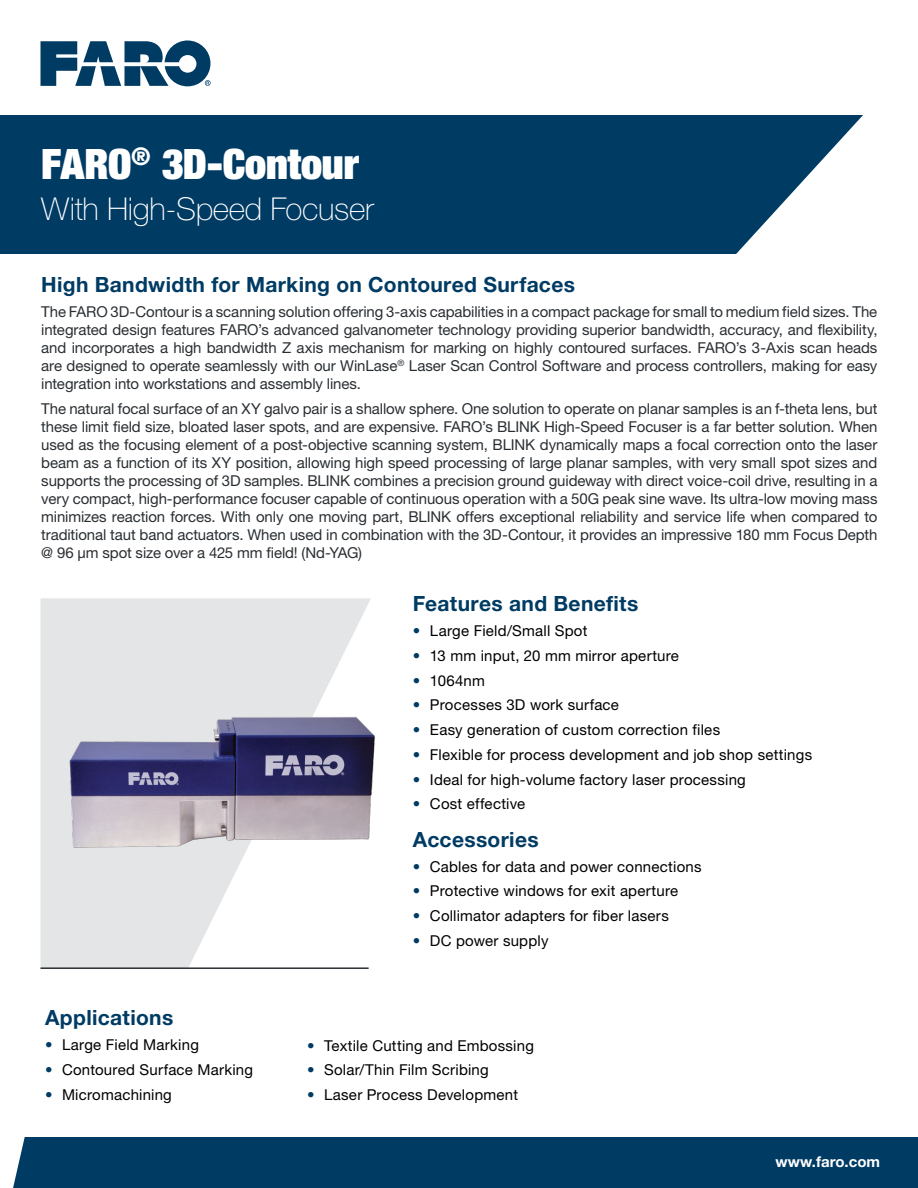
<style>
.page{position:relative;width:918px;height:1188px;background:#fff}
.page>*{position:absolute;margin:0;border:0;box-sizing:border-box;transform-origin:0 0}
.t1{font:900 condensed 42px "Helvetica Neue LTW1 G";color:#fff}
.t2{font:100 31.5px "Helvetica Neue LTW1 G";letter-spacing:-.01em;color:#fff}
.t3{font:700 21px "Helvetica Neue LTW1 G";letter-spacing:.015em;color:#003b64}
.t4{font:15px/18px "Helvetica Neue LTW1 G";letter-spacing:-.005em;color:#2a2f33;text-align:justify}
.t5{font:15px "Helvetica Neue LTW1 G";letter-spacing:.015em;color:#000}
.t6{font:15px "Arial Narrow";color:#fff}
.t7{font:700 15px "Helvetica Neue LTW1 G";color:#fff}
.s1{color:#003b64}
</style>
<div class="page">
<svg style="left:40px;top:41px;width:171px;height:45px"></svg>
<div style="left:0;top:116px;width:918px;height:138px;background:#003b64"></div>
<svg style="left:635px;top:115px;width:283px;height:139px"></svg>
<svg style="left:40px;top:598px;width:331px;height:369px;fill:#e4e5e6"></svg>
<div style="left:0;top:1138px;width:918px;height:50px;background:#003b64"></div>
<svg style="left:0;top:1137px;width:29px;height:51px"></svg>
<hr style="left:40px;top:967px;width:329px;height:2px;background:#2a2f33">
<img style="left:52px;top:712px;width:323px;height:149px">
<h1 class="t1" style="left:41px;top:136px;width:319px">FARO<sup>®</sup> 3D-Contour</h1>
<h2 class="t2" style="left:41px;top:191px;width:334px">With High-Speed Focuser</h2>
<h3 class="t3" style="left:41px;top:272px;width:535px">High Bandwidth for Marking on Contoured Surfaces</h3>
<p class="t4" style="left:41px;top:303px;width:838px">The FARO 3D-Contour is a scanning solution offering 3-axis capabilities in a compact package for small to medium field sizes. The integrated design features FARO’s advanced galvanometer technology providing superior bandwidth, accuracy, and flexibility, and incorporates a high bandwidth Z axis mechanism for marking on highly contoured surfaces. FARO’s 3-Axis scan heads are designed to operate seamlessly with our WinLase<sup>®</sup> Laser Scan Control Software and process controllers, making for easy integration into workstations and assembly lines.</p>
<p class="t4" style="left:41px;top:400px;width:838px">The natural focal surface of an XY galvo pair is a shallow sphere. One solution to operate on planar samples is an f-theta lens, but these limit field size, bloated laser spots, and are expensive. FARO’s BLINK High-Speed Focuser is a far better solution. When used as the focusing element of a post-objective scanning system, BLINK dynamically maps a focal correction onto the laser beam as a function of its XY position, allowing high speed processing of large planar samples, with very small spot sizes and supports the processing of 3D samples. BLINK combines a precision ground guideway with direct voice-coil drive, resulting in a very compact, high-performance focuser capable of continuous operation with a 50G peak sine wave. Its ultra-low moving mass minimizes reaction forces. With only one moving part, BLINK offers exceptional reliability and service life when compared to traditional taut band actuators. When used in combination with the 3D-Contour, it provides an impressive 180 mm Focus Depth @ 96 µm spot size over a 425 mm field! (Nd-YAG)</p>
<h3 class="t3" style="left:45px;top:1005px;width:130px">Applications</h3>
<p class="t5" style="left:45px;top:1036px;width:155px"><span class="s1">•</span> Large Field Marking</p>
<p class="t5" style="left:45px;top:1060px;width:210px"><span class="s1">•</span> Contoured Surface Marking</p>
<p class="t5" style="left:45px;top:1085px;width:128px"><span class="s1">•</span> Micromachining</p>
<h3 class="t3" style="left:413px;top:591px;width:227px">Features and Benefits</h3>
<p class="t5" style="left:413px;top:622px;width:176px"><span class="s1">•</span> Large Field/Small Spot</p>
<p class="t5" style="left:413px;top:646px;width:268px"><span class="s1">•</span> 13 mm input, 20 mm mirror aperture</p>
<p class="t5" style="left:413px;top:671px;width:74px"><span class="s1">•</span> 1064nm</p>
<p class="t5" style="left:413px;top:696px;width:208px"><span class="s1">•</span> Processes 3D work surface</p>
<p class="t5" style="left:413px;top:721px;width:309px"><span class="s1">•</span> Easy generation of custom correction files</p>
<p class="t5" style="left:413px;top:745px;width:401px"><span class="s1">•</span> Flexible for process development and job shop settings</p>
<p class="t5" style="left:413px;top:770px;width:334px"><span class="s1">•</span> Ideal for high-volume factory laser processing</p>
<p class="t5" style="left:413px;top:795px;width:114px"><span class="s1">•</span> Cost effective</p>
<h3 class="t3" style="left:413px;top:826px;width:127px">Accessories</h3>
<p class="t5" style="left:413px;top:857px;width:290px"><span class="s1">•</span> Cables for data and power connections</p>
<p class="t5" style="left:413px;top:882px;width:267px"><span class="s1">•</span> Protective windows for exit aperture</p>
<p class="t5" style="left:413px;top:907px;width:257px"><span class="s1">•</span> Collimator adapters for fiber lasers</p>
<p class="t5" style="left:413px;top:931px;width:137px"><span class="s1">•</span> DC power supply</p>
<p class="t5" style="left:307px;top:1036px;width:228px"><span class="s1">•</span> Textile Cutting and Embossing</p>
<p class="t5" style="left:307px;top:1061px;width:183px"><span class="s1">•</span> Solar/Thin Film Scribing</p>
<p class="t5" style="left:307px;top:1086px;width:212px"><span class="s1">•</span> Laser Process Development</p>
<p class="t7" style="left:775px;top:1153px;width:106px">www.faro.com</p>
<p class="t6" style="left:734px;top:1152px;width:79px">www.faro.com</p>
</div>
